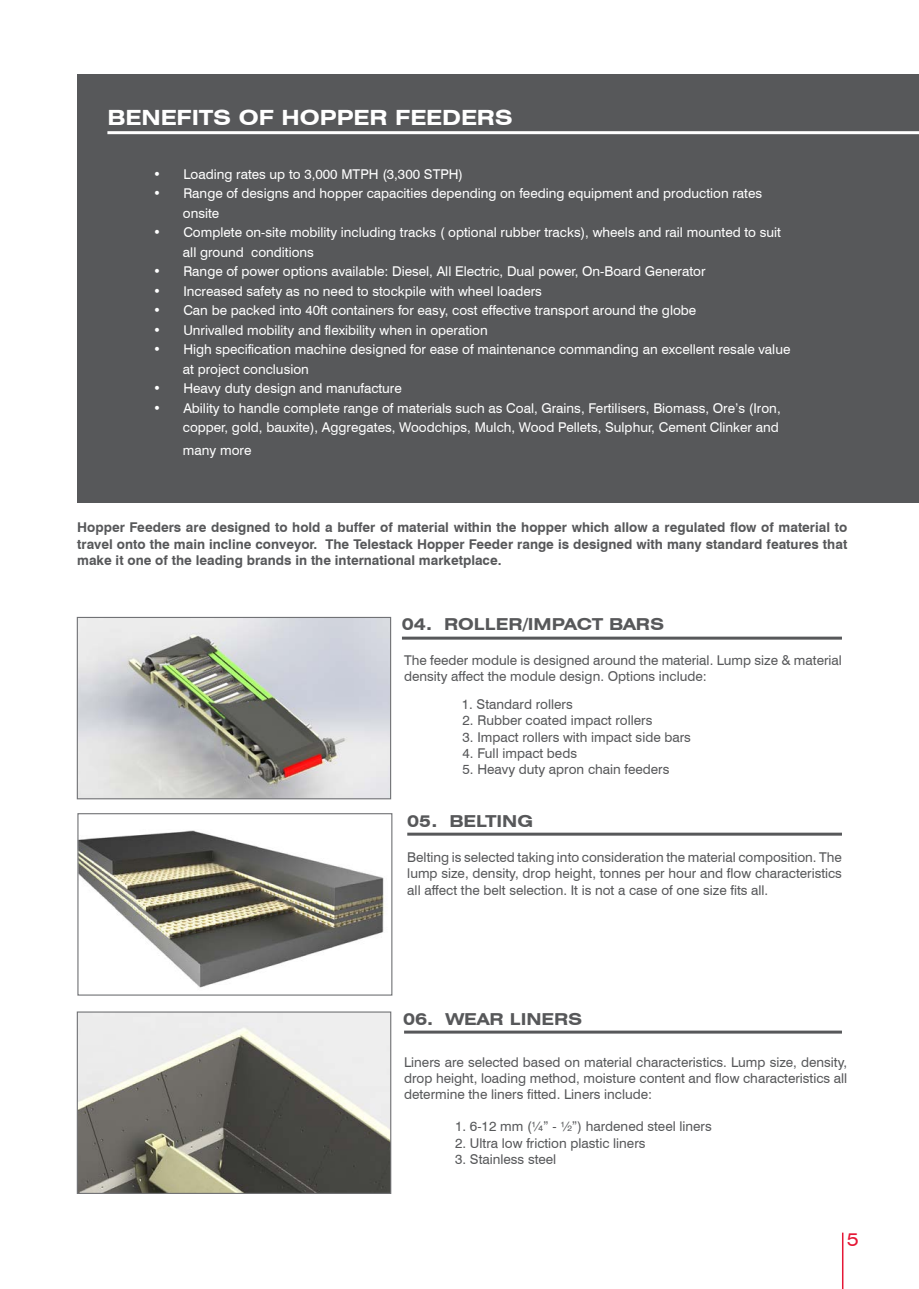
<style>
.page{position:relative;width:919px;height:1289px;background:#fff}
.page>*{position:absolute;margin:0;border:0;box-sizing:border-box;transform-origin:0 0}
.t1{font:700 expanded 21px "Swiss 721 BT";color:#fff}
.t2{font:expanded 18px "Swiss 721 BT";color:#e51836}
.t3{font:700 expanded 16.5px "Swiss 721 BT";color:#57585a}
.t4{font:13.5px/19.5px "Swiss 721 BT";color:#fff}
.t5{font:13.5px/16.2px "Swiss 721 BT";color:#57585a;text-align:justify}
.t6{font:700 13.5px/16.2px "Swiss 721 BT";color:#57585a;text-align:justify}
</style>
<div class="page">
<hr style="left:841px;top:1232px;width:2px;height:56px;background:#e51836">
<div style="left:77px;top:75px;width:841px;height:428px;background:#57585a"></div>
<img style="left:79px;top:619px;width:310px;height:178px">
<div style="left:77px;top:617px;width:314px;height:182px;border:1px solid #717275"></div>
<img style="left:79px;top:830px;width:305px;height:158px">
<div style="left:77px;top:813px;width:315px;height:182px;border:1px solid #717275"></div>
<img style="left:79px;top:1013px;width:310px;height:178px">
<div style="left:77px;top:1011px;width:314px;height:182px;border:1px solid #717275"></div>
<hr style="left:402px;top:636px;width:439px;height:3px;background:#57585a">
<hr style="left:407px;top:832px;width:434px;height:3px;background:#57585a">
<hr style="left:404px;top:1030px;width:437px;height:3px;background:#57585a">
<hr style="left:107px;top:131px;width:811px;height:3px;background:#fff">
<p class="t1" style="left:107px;top:105px;width:407px">BENEFITS OF HOPPER FEEDERS</p>
<p class="t4" style="left:153px;top:164px;width:311px">• Loading rates up to 3,000 MTPH (3,300 STPH)</p>
<p class="t4" style="left:183px;top:184px;width:580px;text-indent:-30px">• Range of designs and hopper capacities depending on feeding equipment and production rates onsite</p>
<p class="t4" style="left:183px;top:223px;width:599px;text-indent:-30px">• Complete on-site mobility including tracks ( optional rubber tracks), wheels and rail mounted to suit all ground conditions</p>
<p class="t4" style="left:153px;top:262px;width:554px">• Range of power options available: Diesel, All Electric, Dual power, On-Board Generator</p>
<p class="t4" style="left:153px;top:281px;width:390px">• Increased safety as no need to stockpile with wheel loaders</p>
<p class="t4" style="left:153px;top:301px;width:544px">• Can be packed into 40ft containers for easy, cost effective transport around the globe</p>
<p class="t4" style="left:153px;top:320px;width:336px">• Unrivalled mobility and flexibility when in operation</p>
<p class="t4" style="left:183px;top:340px;width:609px;text-indent:-30px">• High specification machine designed for ease of maintenance commanding an excellent resale value at project conclusion</p>
<p class="t4" style="left:153px;top:379px;width:250px">• Heavy duty design and manufacture</p>
<p class="t4" style="left:153px;top:398px;width:629px;text-align:right">• Ability to handle complete range of materials such as Coal, Grains, Fertilisers, Biomass, Ore’s (Iron, copper, gold, bauxite), Aggregates, Woodchips, Mulch, Wood Pellets, Sulphur, Cement Clinker and</p>
<p class="t4" style="left:183px;top:440px;width:70px">many more</p>
<p class="t6" style="left:77px;top:519px;width:771px">Hopper Feeders are designed to hold a buffer of material within the hopper which allow a regulated flow of material to travel onto the main incline conveyor. The Telestack Hopper Feeder range is designed with many standard features that make it one of the leading brands in the international marketplace.</p>
<p class="t3" style="left:402px;top:614px;width:264px">04. ROLLER/IMPACT BARS</p>
<p class="t5" style="left:404px;top:651px;width:439px">The feeder module is designed around the material. Lump size &amp; material density affect the module design. Options include:</p>
<p class="t5" style="left:462px;top:696px;width:112px">1. Standard rollers</p>
<p class="t5" style="left:462px;top:712px;width:191px">2. Rubber coated impact rollers</p>
<p class="t5" style="left:462px;top:728px;width:230px">3. Impact rollers with impact side bars</p>
<p class="t5" style="left:462px;top:744px;width:116px">4. Full impact beds</p>
<p class="t5" style="left:462px;top:761px;width:208px">5. Heavy duty apron chain feeders</p>
<p class="t3" style="left:407px;top:811px;width:127px">05. BELTING</p>
<p class="t5" style="left:407px;top:849px;width:436px">Belting is selected taking into consideration the material composition. The lump size, density, drop height, tonnes per hour and flow characteristics all affect the belt selection. It is not a case of one size fits all.</p>
<p class="t3" style="left:403px;top:1008px;width:181px">06. WEAR LINERS</p>
<p class="t5" style="left:404px;top:1053px;width:444px">Liners are selected based on material characteristics. Lump size, density, drop height, loading method, moisture content and flow characteristics all determine the liners fitted. Liners include:</p>
<p class="t5" style="left:455px;top:1118px;width:258px">1. 6-12 mm (¼” - ½”) hardened steel liners</p>
<p class="t5" style="left:455px;top:1134px;width:192px">2. Ultra low friction plastic liners</p>
<p class="t5" style="left:455px;top:1150px;width:103px">3. Stainless steel</p>
<p class="t2" style="left:846px;top:1228px;width:14px">5</p>
</div>
